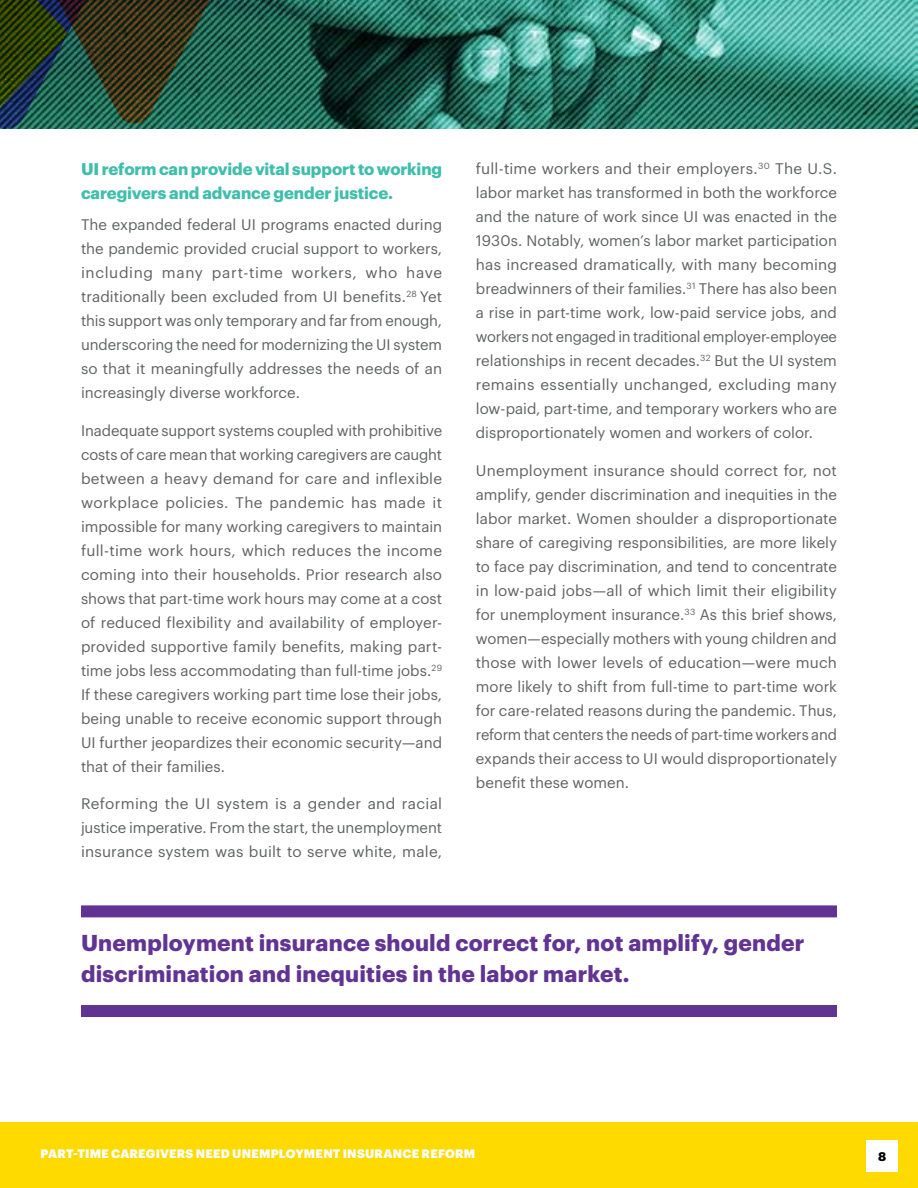
<style>
.page{position:relative;width:918px;height:1188px;background:#fff}
.page>*{position:absolute;margin:0;border:0;box-sizing:border-box;transform-origin:0 0}
.t1{font:700 22.5px/31.5px "Graphik";letter-spacing:.01em;color:#613393}
.t2{font:700 16.5px/24px "Graphik";letter-spacing:-.005em;color:#3fbeac}
.t3{font:15px/24px "Graphik";letter-spacing:.005em;color:#5f6162;text-align:justify}
.t4{font:700 12.3px "Graphik";color:#000}
.t5{font:900 12px "Graphik";letter-spacing:.015em;color:#fff}
</style>
<div class="page">
<div style="left:0;top:1122px;width:918px;height:66px;background:#ffda00"></div>
<div style="left:867px;top:1141px;width:31px;height:31px;background:#fff"></div>
<img style="left:350px;top:0;width:568px;height:129px">
<svg style="left:0;top:0;width:350px;height:129px;background:#25503b"></svg>
<div style="left:81px;top:905px;width:756px;height:12px;background:#613393"></div>
<div style="left:81px;top:1005px;width:756px;height:12px;background:#613393"></div>
<p class="t2" style="left:81px;top:156px;width:363px">UI reform can provide vital support to working caregivers and advance gender justice.</p>
<p class="t3" style="left:81px;top:211px;width:363px">The expanded federal UI programs enacted during the pandemic provided crucial support to workers, including many part-time workers, who have traditionally been excluded from UI benefits.<sup>28</sup> Yet this support was only temporary and far from enough, underscoring the need for modernizing the UI system so that it meaningfully addresses the needs of an increasingly diverse workforce.</p>
<p class="t3" style="left:81px;top:417px;width:363px">Inadequate support systems coupled with prohibitive costs of care mean that working caregivers are caught between a heavy demand for care and inflexible workplace policies. The pandemic has made it impossible for many working caregivers to maintain full-time work hours, which reduces the income coming into their households. Prior research also shows that part-time work hours may come at a cost of reduced flexibility and availability of employer&shy;provided supportive family benefits, making part&shy;time jobs less accommodating than full-time jobs.<sup>29<br></sup>If these caregivers working part time lose their jobs, being unable to receive economic support through UI further jeopardizes their economic security—and that of their families.</p>
<p class="t3" style="left:81px;top:790px;width:363px">Reforming the UI system is a gender and racial justice imperative. From the start, the unemployment insurance system was built to serve white, male,</p>
<p class="t3" style="left:476px;top:155px;width:363px">full-time workers and their employers.<sup>30</sup> The U.S. labor market has transformed in both the workforce and the nature of work since UI was enacted in the 1930s. Notably, women’s labor market participation has increased dramatically, with many becoming breadwinners of their families.<sup>31</sup> There has also been a rise in part-time work, low-paid service jobs, and workers not engaged in traditional employer-employee relationships in recent decades.<sup>32</sup> But the UI system remains essentially unchanged, excluding many low-paid, part-time, and temporary workers who are disproportionately women and workers of color.</p>
<p class="t3" style="left:476px;top:457px;width:363px">Unemployment insurance should correct for, not amplify, gender discrimination and inequities in the labor market. Women shoulder a disproportionate share of caregiving responsibilities, are more likely to face pay discrimination, and tend to concentrate in low-paid jobs—all of which limit their eligibility for unemployment insurance.<sup>33</sup> As this brief shows, women—especially mothers with young children and those with lower levels of education—were much more likely to shift from full-time to part-time work for care-related reasons during the pandemic. Thus, reform that centers the needs of part-time workers and expands their access to UI would disproportionately benefit these women.</p>
<h1 class="t1" style="left:81px;top:925px;width:725px">Unemployment insurance should correct for, not amplify, gender discrimination and inequities in the labor market.</h1>
<p class="t5" style="left:41px;top:1144px;width:436px">PART-TIME CAREGIVERS NEED UNEMPLOYMENT INSURANCE REFORM</p>
<p class="t4" style="left:878px;top:1147px;width:10px">8</p>
</div>
